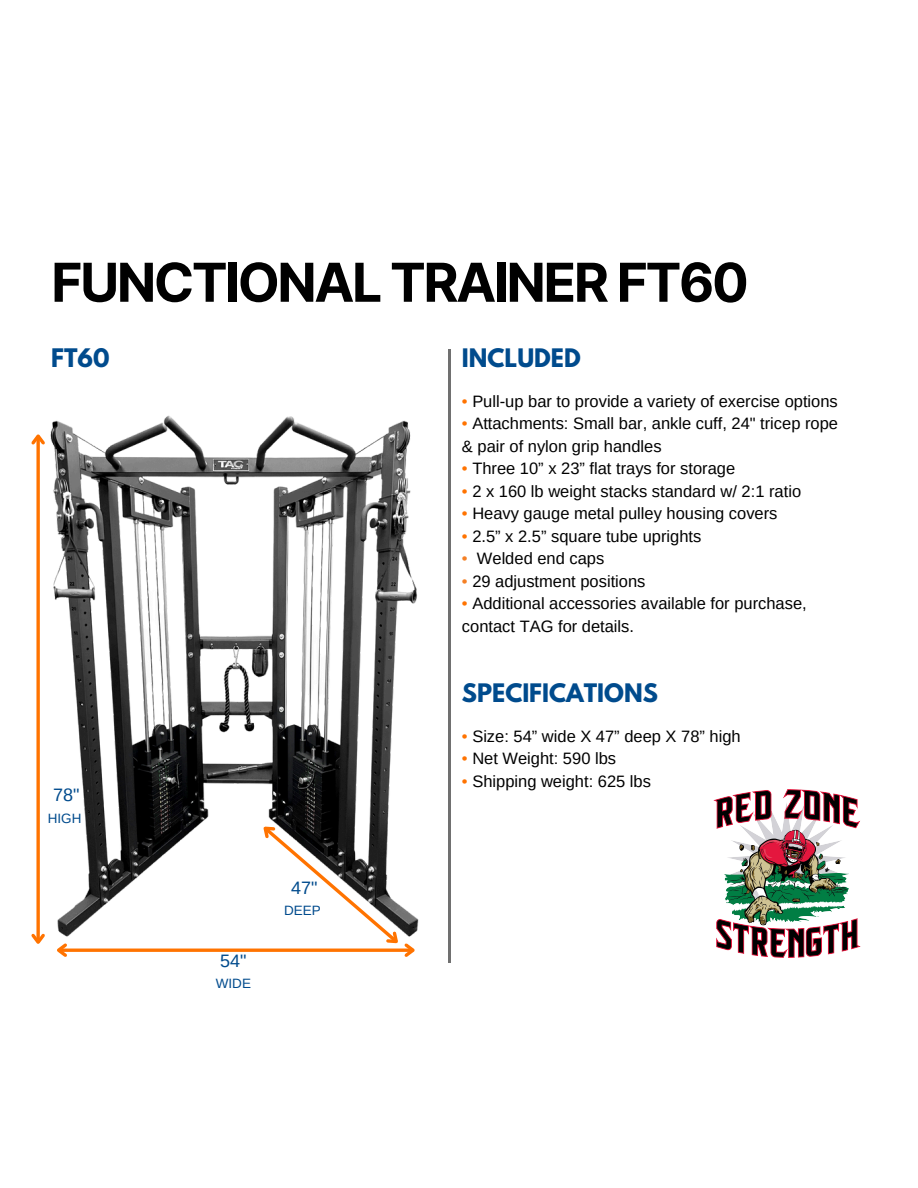
<style>
.page{position:relative;width:918px;height:1188px;background:#fff}
.page>*{position:absolute;margin:0;border:0;box-sizing:border-box;transform-origin:0 0}
.t1{font:700 53.7px "Inter";letter-spacing:-.045em;color:#000}
.t2{font:700 22.65px "League Spartan";color:#004b8d}
.t3{font:18px "Arimo";color:#004b8d}
.t4{font:16.5px/22.5px "Arimo";color:#000}
.t5{font:13.5px "Arimo";color:#004b8d}
.s1{color:#ff7300}
.s2{color:#f58025}
</style>
<div class="page">
<hr style="left:448px;top:349px;width:2px;height:613px;background:#707070">
<img style="left:50px;top:415px;width:367px;height:520px">
<svg style="left:36px;top:448px;width:4px;height:483px;background:#ff8827"></svg>
<svg style="left:31px;top:434px;width:14px;height:14px"></svg>
<hr style="left:59px;top:949px;width:353px;height:3px;background:#ff7300">
<svg style="left:31px;top:931px;width:39px;height:26px"></svg>
<svg style="left:255px;top:817px;width:164px;height:140px"></svg>
<img style="left:714px;top:790px;width:147px;height:168px">
<h1 class="t1" style="left:51px;top:250px;width:699px">FUNCTIONAL TRAINER FT60</h1>
<h4 class="t2" style="left:51px;top:347px;width:60px">FT60</h4>
<p class="t3" style="left:53px;top:785px;width:28px">78"</p>
<p class="t5" style="left:48px;top:811px;width:35px">HIGH</p>
<p class="t3" style="left:220px;top:951px;width:28px">54"</p>
<h4 class="t5" style="left:216px;top:976px;width:37px">WIDE</h4>
<p class="t3" style="left:291px;top:877px;width:28px">47"</p>
<p class="t5" style="left:284px;top:903px;width:38px">DEEP</p>
<p class="t2" style="left:462px;top:347px;width:120px">INCLUDED</p>
<p class="t4" style="left:462px;top:390px;width:377px"><span class="s1">•</span> Pull-up bar to provide a variety of exercise options</p>
<p class="t4" style="left:462px;top:412px;width:378px"><span class="s1">•</span> Attachments: Small bar, ankle cuff, 24" tricep rope &amp; pair of nylon grip handles</p>
<p class="t4" style="left:462px;top:457px;width:275px"><span class="s1">•</span> Three 10” x 23” flat trays for storage</p>
<p class="t4" style="left:462px;top:480px;width:341px"><span class="s1">•</span> 2 x 160 lb weight stacks standard w/ 2:1 ratio</p>
<p class="t4" style="left:462px;top:502px;width:317px"><span class="s1">•</span> Heavy gauge metal pulley housing covers</p>
<p class="t4" style="left:462px;top:525px;width:241px"><span class="s1">•</span> 2.5” x 2.5” square tube uprights</p>
<p class="t4" style="left:462px;top:547px;width:144px"><span class="s2">•</span> Welded end caps</p>
<p class="t4" style="left:462px;top:570px;width:185px"><span class="s2">•</span> 29 adjustment positions</p>
<p class="t4" style="left:462px;top:592px;width:346px"><span class="s1">•</span> Additional accessories available for purchase, contact TAG for details.</p>
<p class="t2" style="left:462px;top:682px;width:197px">SPECIFICATIONS</p>
<p class="t4" style="left:462px;top:725px;width:280px"><span class="s1">•</span> Size: 54” wide X 47” deep X 78” high</p>
<p class="t4" style="left:462px;top:747px;width:156px"><span class="s1">•</span> Net Weight: 590 lbs</p>
<p class="t4" style="left:462px;top:770px;width:191px"><span class="s1">•</span> Shipping weight: 625 lbs</p>
</div>
